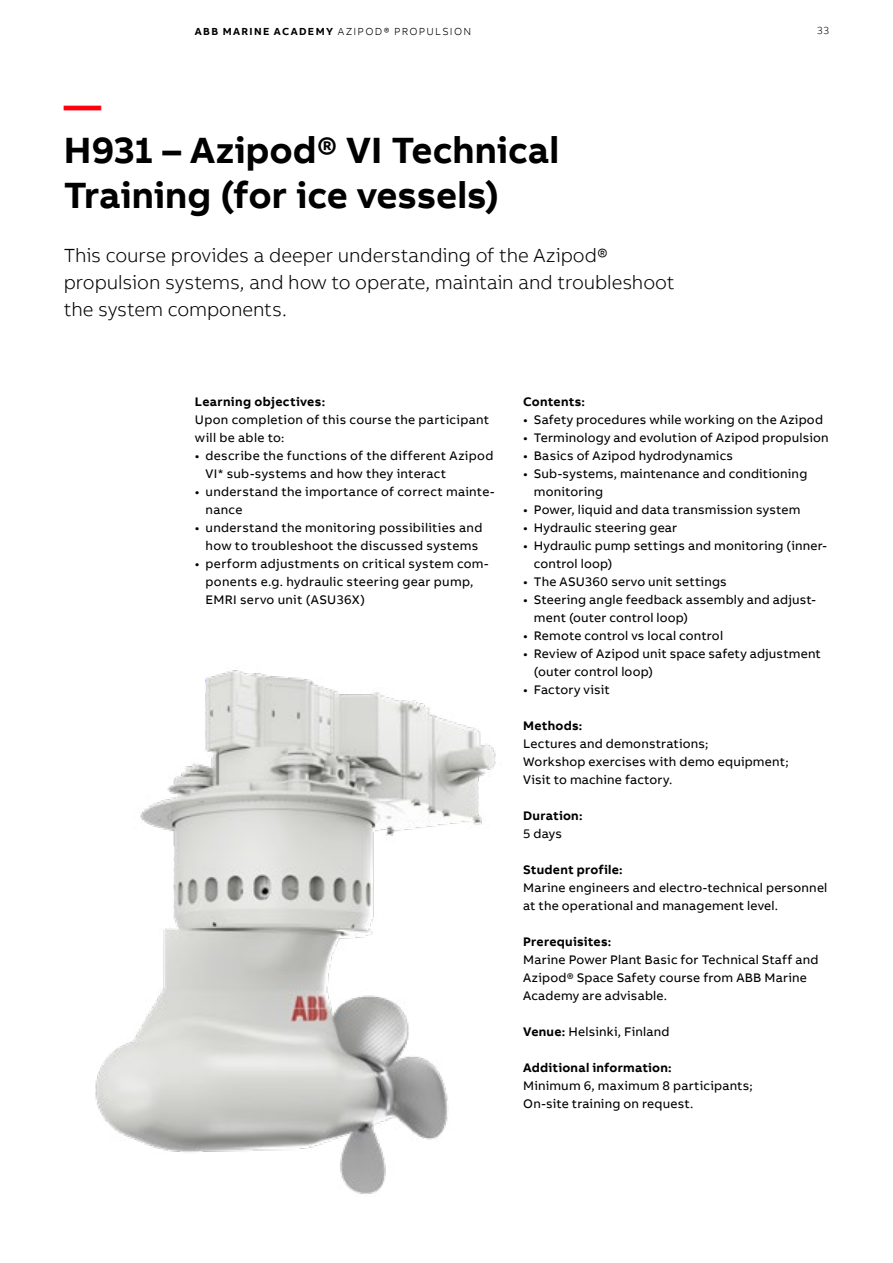
<style>
.page{position:relative;width:893px;height:1263px;background:#fff}
.page>*{position:absolute;margin:0;border:0;box-sizing:border-box;transform-origin:0 0}
.t1{font:700 37.5px/45px "AB Bvoice";color:#000}
.t2{font:700 37.5px "AB Bvoice";color:#ff000f}
.t3{font:300 19.5px/27px "AB Bvoice";letter-spacing:-.005em;color:#000}
.t4{font:12.75px/18px "AB Bvoice";letter-spacing:.015em;color:#000}
.t5{font:700 12.75px "AB Bvoice";letter-spacing:.02em;color:#000}
.t6{font:300 10.5px "AB Bvoice";letter-spacing:.12em;color:#000}
.s1{font-weight:700}
</style>
<div class="page">
<img style="left:95px;top:670px;width:401px;height:524px">
<p class="t6" style="left:195px;top:25px;width:278px"><span class="s1">ABB MARINE ACADEMY</span> AZIPOD® PROPULSION</p>
<p class="t6" style="left:817px;top:24px;width:14px">33</p>
<h1 class="t2" style="left:64px;top:81px;width:39px">—</h1>
<h1 class="t1" style="left:64px;top:128px;width:497px">H931 – Azipod® VI Technical<br>Training (for ice vessels)</h1>
<h2 class="t3" style="left:64px;top:242px;width:612px">This course provides a deeper understanding of the Azipod® propulsion systems, and how to operate, maintain and troubleshoot the system components.</h2>
<p class="t5" style="left:195px;top:393px;width:132px">Learning objectives:</p>
<p class="t4" style="left:195px;top:411px;width:296px">Upon completion of this course the participant will be able to:</p>
<p class="t4" style="left:206px;top:447px;width:289px;text-indent:-11px">• describe the functions of the different Azipod<br>VI* sub-systems and how they interact</p>
<p class="t4" style="left:206px;top:483px;width:291px;text-indent:-11px">• understand the importance of correct mainte&shy;nance</p>
<p class="t4" style="left:195px;top:519px;width:289px;text-align:center">• understand the monitoring possibilities and how to troubleshoot the discussed systems</p>
<p class="t4" style="left:206px;top:555px;width:285px;text-indent:-11px">• perform adjustments on critical system com&shy;ponents e.g. hydraulic steering gear pump,<br>EMRI servo unit (ASU36X)</p>
<p class="t5" style="left:523px;top:393px;width:63px">Contents:</p>
<p class="t4" style="left:523px;top:411px;width:301px">• Safety procedures while working on the Azipod</p>
<p class="t4" style="left:523px;top:429px;width:307px">• Terminology and evolution of Azipod propulsion</p>
<p class="t4" style="left:523px;top:447px;width:211px">• Basics of Azipod hydrodynamics</p>
<p class="t4" style="left:534px;top:465px;width:275px;text-indent:-11px">• Sub-systems, maintenance and conditioning monitoring</p>
<p class="t4" style="left:523px;top:501px;width:279px">• Power, liquid and data transmission system</p>
<p class="t4" style="left:523px;top:519px;width:155px">• Hydraulic steering gear</p>
<p class="t4" style="left:534px;top:537px;width:295px;text-indent:-11px">• Hydraulic pump settings and monitoring (inner&shy;control loop)</p>
<p class="t4" style="left:523px;top:573px;width:205px">• The ASU360 servo unit settings</p>
<p class="t4" style="left:534px;top:591px;width:283px;text-indent:-11px">• Steering angle feedback assembly and adjust&shy;ment (outer control loop)</p>
<p class="t4" style="left:523px;top:627px;width:201px">• Remote control vs local control</p>
<p class="t4" style="left:534px;top:645px;width:289px;text-indent:-11px">• Review of Azipod unit space safety adjustment (outer control loop)</p>
<p class="t4" style="left:523px;top:681px;width:88px">• Factory visit</p>
<p class="t5" style="left:523px;top:717px;width:61px">Methods:</p>
<p class="t4" style="left:523px;top:735px;width:267px">Lectures and demonstrations;<br>Workshop exercises with demo equipment;<br>Visit to machine factory.</p>
<p class="t5" style="left:523px;top:807px;width:61px">Duration:</p>
<p class="t4" style="left:523px;top:825px;width:40px">5 days</p>
<p class="t5" style="left:523px;top:861px;width:101px">Student profile:</p>
<p class="t4" style="left:523px;top:879px;width:306px">Marine engineers and electro-technical personnel at the operational and management level.</p>
<p class="t5" style="left:523px;top:934px;width:90px">Prerequisites:</p>
<p class="t4" style="left:523px;top:951px;width:297px">Marine Power Plant Basic for Technical Staff and<br>Azipod® Space Safety course from ABB Marine<br>Academy are advisable.</p>
<p class="t4" style="left:523px;top:1023px;width:148px"><span class="s1">Venue:</span> Helsinki, Finland</p>
<p class="t5" style="left:523px;top:1060px;width:150px">Additional information:</p>
<p class="t4" style="left:523px;top:1077px;width:231px">Minimum 6, maximum 8 participants;<br>On-site training on request.</p>
</div>
